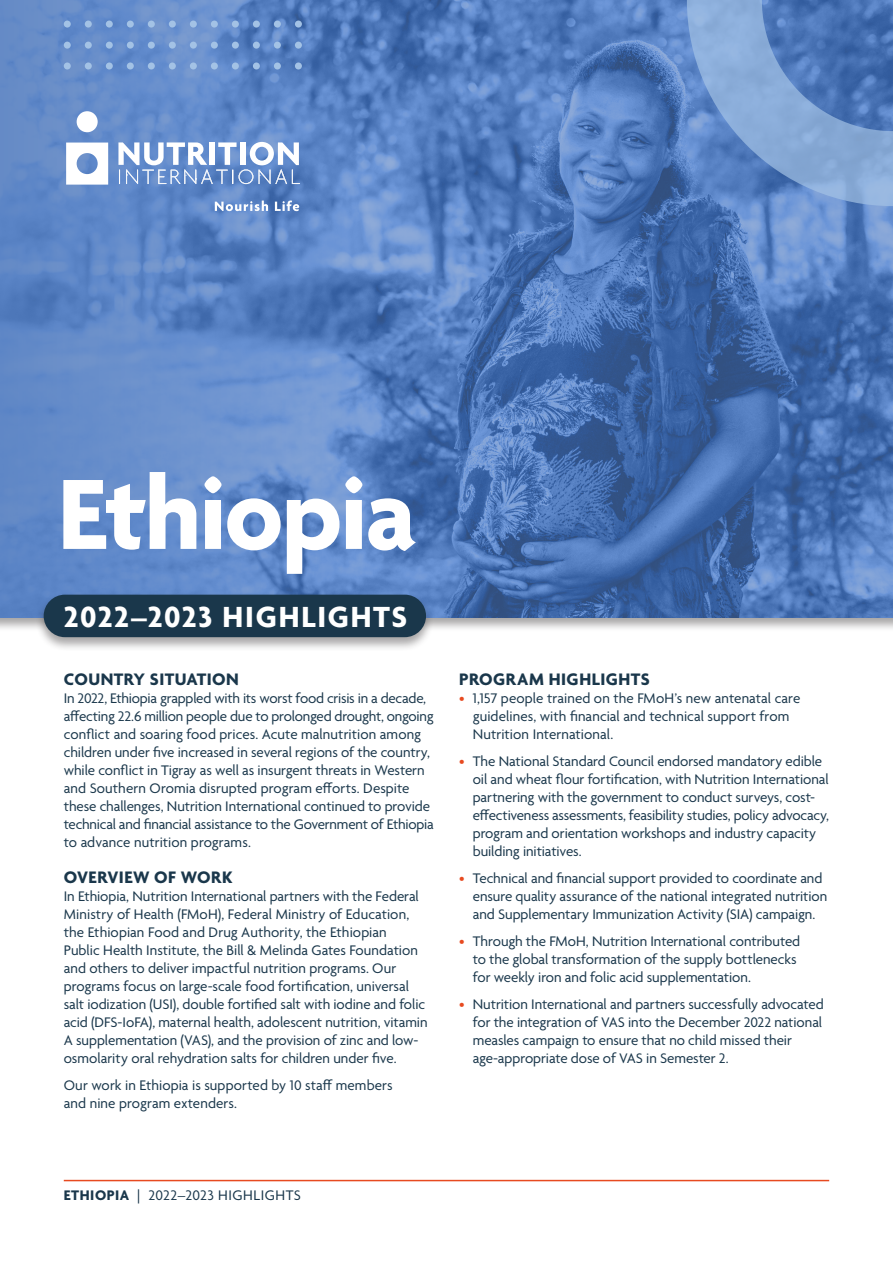
<style>
.page{position:relative;width:893px;height:1263px;background:#fff}
.page>*{position:absolute;margin:0;border:0;box-sizing:border-box;transform-origin:0 0}
.Heading_L1{font:700 108px "Agenda";letter-spacing:-.015em;color:#fff}
.Heading_L2{font:700 31.5px "Agenda";letter-spacing:.05em;color:#fff}
.Heading_L4_-_Sidebar_Heading{font:700 18px "Agenda";letter-spacing:.025em;color:#1a374b}
.Body_Text{font:15px/18px "Agenda";letter-spacing:-.005em;color:#1a374b}
.Body_Text-2{font:15px "Agenda";letter-spacing:.035em;color:#1a374b}
.s1{color:#e74a20}
.s2{font-weight:700}
</style>
<div class="page">
<hr style="left:64px;top:1180px;width:765px;height:1px;background:#e74a20">
<img style="left:0;top:0;width:893px;height:617px">
<div style="left:36px;top:592px;width:398px;height:59px;background:#231f20;opacity:.4"></div>
<div style="left:44px;top:595px;width:382px;height:42px;background:#1a374b;border-radius:21px"></div>
<svg style="left:64px;top:21px;width:238px;height:28px;background:#6b91cc"></svg>
<svg style="left:64px;top:62px;width:238px;height:8px;background:#7197cf"></svg>
<svg style="left:215px;top:201px;width:53px;height:10px"></svg>
<svg style="left:275px;top:201px;width:24px;height:10px"></svg>
<div style="left:77px;top:111px;width:21px;height:21px;background:#fff;border-radius:50%"></div>
<svg style="left:66px;top:143px;width:42px;height:42px"></svg>
<svg style="left:118px;top:142px;width:182px;height:42px"></svg>
<svg style="left:687px;top:0;width:206px;height:206px;background:#6b91c8"></svg>
<p class="Heading_L1" style="left:58px;top:456px;width:360px">Ethiopia</p>
<p class="Heading_L2" style="left:64px;top:600px;width:345px">2022–2023 HIGHLIGHTS</p>
<p class="Heading_L4_-_Sidebar_Heading" style="left:64px;top:669px;width:177px">COUNTRY SITUATION</p>
<p class="Body_Text" style="left:64px;top:690px;width:371px">In 2022, Ethiopia grappled with its worst food crisis in a decade, affecting 22.6 million people due to prolonged drought, ongoing conflict and soaring food prices. Acute malnutrition among children under five increased in several regions of the country, while conflict in Tigray as well as insurgent threats in Western and Southern Oromia disrupted program efforts. Despite these challenges, Nutrition International continued to provide technical and financial assistance to the Government of Ethiopia to advance nutrition programs.</p>
<p class="Heading_L4_-_Sidebar_Heading" style="left:64px;top:867px;width:170px">OVERVIEW OF WORK</p>
<p class="Body_Text" style="left:64px;top:888px;width:365px">In Ethiopia, Nutrition International partners with the Federal Ministry of Health (FMoH), Federal Ministry of Education, the Ethiopian Food and Drug Authority, the Ethiopian<br>Public Health Institute, the Bill &amp; Melinda Gates Foundation and others to deliver impactful nutrition programs. Our programs focus on large-scale food fortification, universal salt iodization (USI), double fortified salt with iodine and folic acid (DFS-IoFA), maternal health, adolescent nutrition, vitamin A supplementation (VAS), and the provision of zinc and low&shy;osmolarity oral rehydration salts for children under five.</p>
<p class="Body_Text" style="left:64px;top:1077px;width:330px">Our work in Ethiopia is supported by 10 staff members and nine program extenders.</p>
<p class="Heading_L4_-_Sidebar_Heading" style="left:459px;top:669px;width:192px">PROGRAM HIGHLIGHTS</p>
<p class="Body_Text" style="left:473px;top:690px;width:329px;text-indent:-14px"><span class="s1">•</span> 1,157 people trained on the FMoH’s new antenatal care guidelines, with financial and technical support from<br>Nutrition International.</p>
<p class="Body_Text" style="left:473px;top:753px;width:358px;text-indent:-14px"><span class="s1">•</span> The National Standard Council endorsed mandatory edible oil and wheat flour fortification, with Nutrition International partnering with the government to conduct surveys, cost&shy;effectiveness assessments, feasibility studies, policy advocacy, program and orientation workshops and industry capacity building initiatives.</p>
<p class="Body_Text" style="left:473px;top:870px;width:356px;text-indent:-14px"><span class="s1">•</span> Technical and financial support provided to coordinate and ensure quality assurance of the national integrated nutrition and Supplementary Immunization Activity (SIA) campaign.</p>
<p class="Body_Text" style="left:473px;top:933px;width:329px;text-indent:-14px"><span class="s1">•</span> Through the FMoH, Nutrition International contributed to the global transformation of the supply bottlenecks for weekly iron and folic acid supplementation.</p>
<p class="Body_Text" style="left:473px;top:996px;width:353px;text-indent:-14px"><span class="s1">•</span> Nutrition International and partners successfully advocated for the integration of VAS into the December 2022 national measles campaign to ensure that no child missed their age-appropriate dose of VAS in Semester 2.</p>
<p class="Body_Text-2" style="left:64px;top:1187px;width:239px"><span class="s2">ETHIOPIA</span> | 2022–2023 HIGHLIGHTS</p>
</div>
